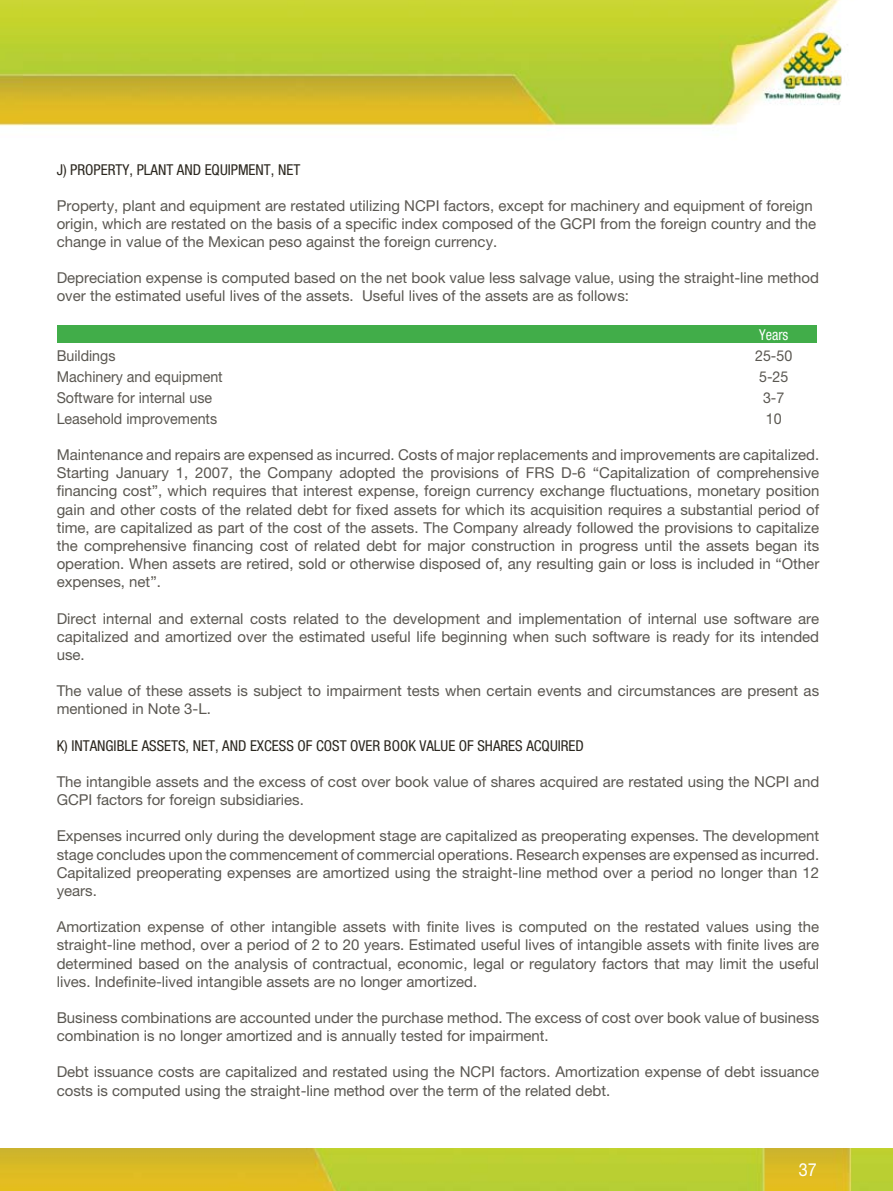
<style>
.page{position:relative;width:893px;height:1191px;background:#fff}
.page>*{position:absolute;margin:0;border:0;box-sizing:border-box;transform-origin:0 0}
.t1{font:18px "Helvetica Neue";color:#fff;scale:.9 1}
.t2{font:15px/18.1px "Helvetica Neue";color:#5a5751}
.t3{font:condensed 15px "Helvetica Neue";color:#2b271f}
.t4{font:15px "Helvetica Neue";color:#5a5751;scale:.95 1}
.t5{font:condensed 15px "Helvetica Neue";color:#fff;scale:.95 1}
</style>
<div class="page">
<img style="left:23px;top:0;width:819px;height:126px">
<img style="left:0;top:0;width:23px;height:126px">
<img style="left:0;top:1148px;width:893px;height:43px">
<div style="left:57px;top:325px;width:759px;height:17px;background:#41ad49"></div>
<p class="t3" style="left:57px;top:161px;width:245px">J) PROPERTY, PLANT AND EQUIPMENT, NET</p>
<p class="t2" style="left:57px;top:196px;width:761px">Property, plant and equipment are restated utilizing NCPI factors, except for machinery and equipment of foreign origin, which are restated on the basis of a specific index composed of the GCPI from the foreign country and the change in value of the Mexican peso against the foreign currency.</p>
<p class="t2" style="left:57px;top:268px;width:764px">Depreciation expense is computed based on the net book value less salvage value, using the straight-line method over the estimated useful lives of the assets. Useful lives of the assets are as follows:</p>
<p class="t5" style="left:759px;top:326px;width:32px">Years</p>
<p class="t4" style="left:57px;top:347px;width:63px">Buildings</p>
<p class="t4" style="left:755px;top:347px;width:41px">25-50</p>
<p class="t4" style="left:57px;top:368px;width:176px">Machinery and equipment</p>
<p class="t4" style="left:759px;top:368px;width:32px">5-25</p>
<p class="t4" style="left:57px;top:389px;width:165px">Software for internal use</p>
<p class="t4" style="left:763px;top:389px;width:24px">3-7</p>
<p class="t4" style="left:57px;top:410px;width:170px">Leasehold improvements</p>
<p class="t4" style="left:766px;top:410px;width:18px">10</p>
<p class="t2" style="left:57px;top:445px;width:764px;text-align:justify">Maintenance and repairs are expensed as incurred. Costs of major replacements and improvements are capitalized.<br>Starting January 1, 2007, the Company adopted the provisions of FRS D-6 “Capitalization of comprehensive financing cost”, which requires that interest expense, foreign currency exchange fluctuations, monetary position gain and other costs of the related debt for fixed assets for which its acquisition requires a substantial period of time, are capitalized as part of the cost of the assets. The Company already followed the provisions to capitalize the comprehensive financing cost of related debt for major construction in progress until the assets began its operation. When assets are retired, sold or otherwise disposed of, any resulting gain or loss is included in “Other expenses, net”.</p>
<p class="t2" style="left:57px;top:609px;width:764px;text-align:justify">Direct internal and external costs related to the development and implementation of internal use software are capitalized and amortized over the estimated useful life beginning when such software is ready for its intended use.</p>
<p class="t2" style="left:57px;top:681px;width:764px">The value of these assets is subject to impairment tests when certain events and circumstances are present as mentioned in Note 3-L.</p>
<p class="t3" style="left:57px;top:736px;width:529px">K) INTANGIBLE ASSETS, NET, AND EXCESS OF COST OVER BOO K VALUE OF SHARES ACQUIRED</p>
<p class="t2" style="left:57px;top:772px;width:764px">The intangible assets and the excess of cost over book value of shares acquired are restated using the NCPI and<br>GCPI factors for foreign subsidiaries.</p>
<p class="t2" style="left:57px;top:827px;width:764px;text-align:justify">Expenses incurred only during the development stage are capitalized as preoperating expenses. The development stage concludes upon the commencement of commercial operations. Research expenses are expensed as incurred.<br>Capitalized preoperating expenses are amortized using the straight-line method over a period no longer than 12 years.</p>
<p class="t2" style="left:57px;top:917px;width:764px;text-align:justify">Amortization expense of other intangible assets with finite lives is computed on the restated values using the straight-line method, over a period of 2 to 20 years. Estimated useful lives of intangible assets with finite lives are determined based on the analysis of contractual, economic, legal or regulatory factors that may limit the useful lives. Indefinite-lived intangible assets are no longer amortized.</p>
<p class="t2" style="left:57px;top:1008px;width:764px">Business combinations are accounted under the purchase method. The excess of cost over book value of business combination is no longer amortized and is annually tested for impairment.</p>
<p class="t2" style="left:57px;top:1062px;width:764px">Debt issuance costs are capitalized and restated using the NCPI factors. Amortization expense of debt issuance costs is computed using the straight-line method over the term of the related debt.</p>
<p class="t1" style="left:799px;top:1158px;width:22px">37</p>
</div>
